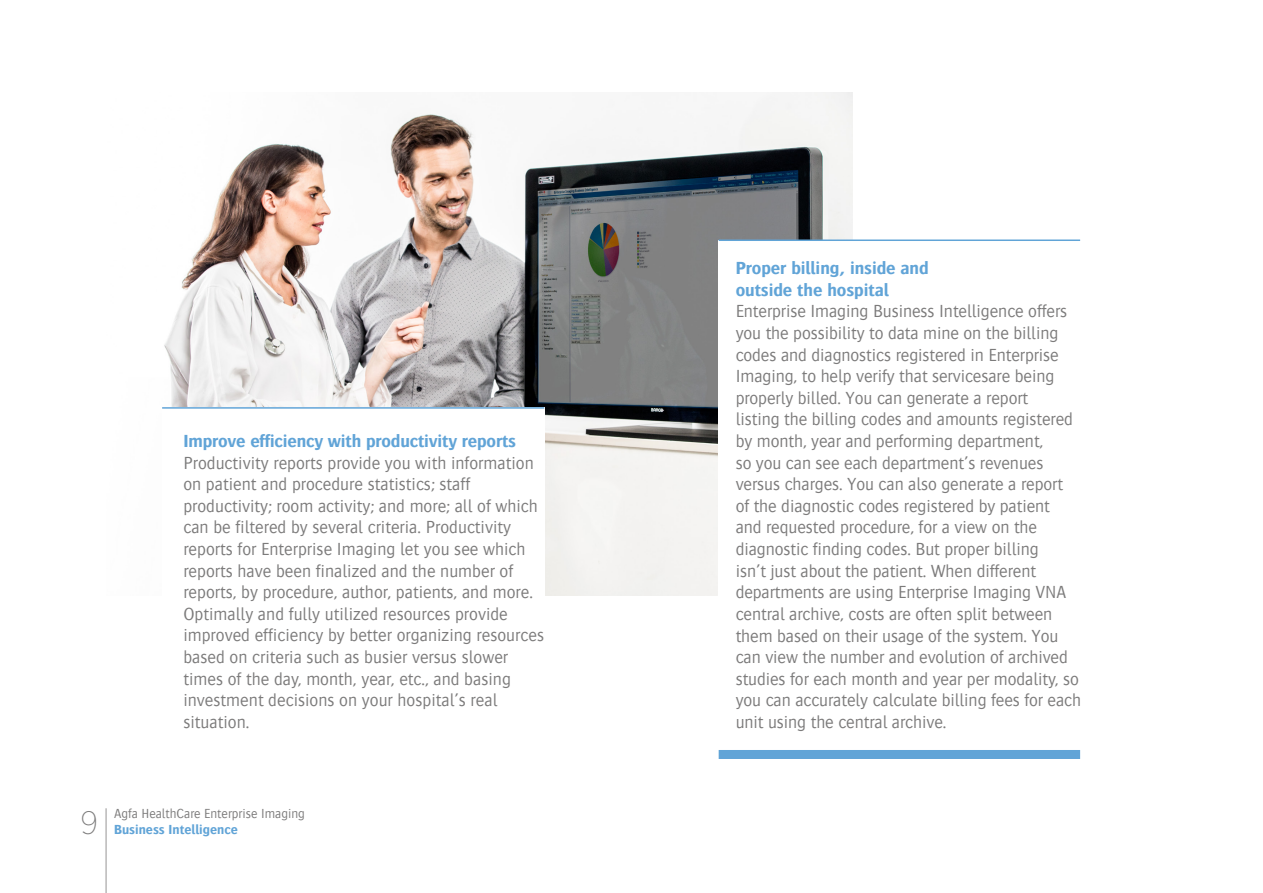
<style>
.page{position:relative;width:1263px;height:893px;background:#fff}
.page>*{position:absolute;margin:0;border:0;box-sizing:border-box;transform-origin:0 0}
.t1{font:200 32.4px "Gotham Narrow";color:#7c7b7b}
.t2{font:300 18px/21.6px "Bosis For Agfa";letter-spacing:-.005em;color:#7c7b7b}
.t3{font:700 18px/21.6px "Bosis For Agfa";letter-spacing:-.01em;color:#61a4d7}
.t4{font:300 13.5px "Bosis For Agfa";color:#7c7b7b}
.t5{font:700 13.5px "Bosis For Agfa";color:#61a4d7}
</style>
<div class="page">
<hr style="left:105px;top:808px;width:2px;height:85px;background:#b9b8b8">
<img style="left:164px;top:92px;width:688px;height:503px">
<div style="left:719px;top:240px;width:362px;height:488px;background:#fff"></div>
<div style="left:719px;top:750px;width:361px;height:9px;background:#61a4d7"></div>
<div style="left:162px;top:407px;width:382px;height:326px;background:#fff"></div>
<hr style="left:162px;top:407px;width:382px;height:2px;background:#61a4d7">
<hr style="left:719px;top:239px;width:361px;height:2px;background:#61a4d7">
<p class="t3" style="left:183px;top:430px;width:334px">Improve efficiency with productivity reports</p>
<p class="t2" style="left:183px;top:452px;width:362px">Productivity reports provide you with information on patient and procedure statistics; staff productivity; room activity; and more; all of which can be filtered by several criteria. Productivity reports for Enterprise Imaging let you see which reports have been finalized and the number of reports, by procedure, author, patients, and more.<br>Optimally and fully utilized resources provide improved efficiency by better organizing resources based on criteria such as busier versus slower times of the day, month, year, etc., and basing investment decisions on your hospital’s real situation.</p>
<h1 class="t1" style="left:81px;top:803px;width:19px">9</h1>
<p class="t4" style="left:114px;top:806px;width:192px">Agfa HealthCare Enterprise Imaging</p>
<p class="t5" style="left:114px;top:822px;width:125px">Business Intelligence</p>
<p class="t3" style="left:736px;top:257px;width:195px">Proper billing, inside and outside the hospital</p>
<p class="t2" style="left:736px;top:300px;width:347px">Enterprise Imaging Business Intelligence offers you the possibility to data mine on the billing codes and diagnostics registered in Enterprise Imaging, to help verify that servicesare being properly billed. You can generate a report<br>listing the billing codes and amounts registered by month, year and performing department,<br>so you can see each department’s revenues versus charges. You can also generate a report<br>of the diagnostic codes registered by patient<br>and requested procedure, for a view on the diagnostic finding codes. But proper billing<br>isn’t just about the patient. When different departments are using Enterprise Imaging VNA central archive, costs are often split between them based on their usage of the system. You can view the number and evolution of archived studies for each month and year per modality, so you can accurately calculate billing fees for each unit using the central archive.</p>
</div>
